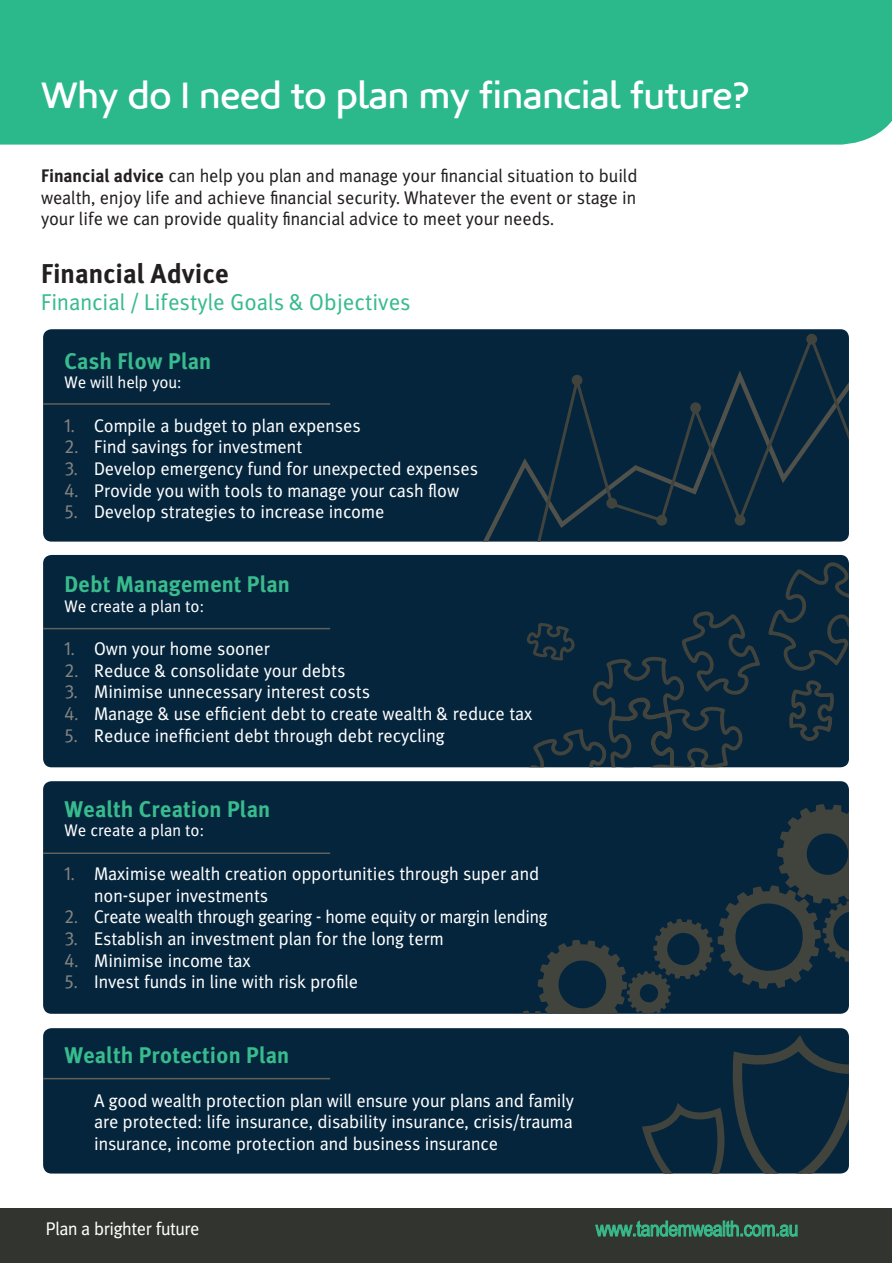
<style>
.page{position:relative;width:893px;height:1263px;background:#fff}
.page>*{position:absolute;margin:0;border:0;box-sizing:border-box;transform-origin:0 0}
.t1{font:36px "Fortheloveofhate";letter-spacing:-.01em;color:#fff}
.t2{font:700 27px "LJ Hooker";color:#231f20}
.t3{font:700 22.5px "LJ Hooker";color:#38bb8d}
.t4{font:300 22.5px "LJ Hooker";color:#38bb8d}
.t5{font:21px "Arial Narrow";letter-spacing:-.015em;color:#38bb8d}
.t6{font:300 18px/21.6px "LJ Hooker";color:#fff;text-align:justify}
.t7{font:300 18px/21.6px "LJ Hooker";color:#231f20;text-align:justify}
.t8{font:300 18px "LJ Hooker";letter-spacing:-.02em;color:#fff}
.t9{font:300 16.5px "LJ Hooker";color:#fff}
.s1{font-weight:700}
.s2{color:#848480}
</style>
<div class="page">
<div style="left:43px;top:329px;width:806px;height:213px;background:#05253d;border-radius:9px"></div>
<svg style="left:478px;top:458px;width:56px;height:84px"></svg>
<svg style="left:534px;top:330px;width:315px;height:212px"></svg>
<div style="left:572px;top:375px;width:10px;height:11px;background:#41433d;border-radius:50%"></div>
<div style="left:606px;top:498px;width:11px;height:11px;background:#41433d;border-radius:50%"></div>
<div style="left:656px;top:515px;width:11px;height:11px;background:#41433d;border-radius:50%"></div>
<div style="left:690px;top:402px;width:11px;height:11px;background:#41433d;border-radius:50%"></div>
<div style="left:735px;top:515px;width:10px;height:11px;background:#41433d;border-radius:50%"></div>
<div style="left:806px;top:334px;width:11px;height:11px;background:#41433d;border-radius:50%"></div>
<div style="left:43px;top:555px;width:806px;height:212px;background:#05253d;border-radius:9px"></div>
<div style="left:43px;top:781px;width:806px;height:233px;background:#05253d;border-radius:9px"></div>
<div style="left:43px;top:1028px;width:806px;height:145px;background:#05253d;border-radius:9px"></div>
<svg style="left:530px;top:560px;width:319px;height:207px"></svg>
<svg style="left:527px;top:624px;width:49px;height:38px"></svg>
<svg style="left:496px;top:804px;width:353px;height:210px"></svg>
<svg style="left:642px;top:1103px;width:83px;height:70px"></svg>
<svg style="left:732px;top:1032px;width:117px;height:141px"></svg>
<div style="left:0;top:1208px;width:891px;height:55px;background:#32352f"></div>
<div style="left:0;top:0;width:891px;height:145px;background:#2bb98c"></div>
<hr style="left:43px;top:403px;width:287px;height:2px;background:#60615c">
<hr style="left:43px;top:628px;width:287px;height:1px;background:#60615c">
<hr style="left:43px;top:852px;width:287px;height:2px;background:#60615c">
<hr style="left:43px;top:1078px;width:287px;height:1px;background:#60615c">
<p class="t1" style="left:41px;top:73px;width:709px">Why do I need to plan my financial future?</p>
<p class="t7" style="left:41px;top:165px;width:598px"><span class="s1">Financial advice</span> can help you plan and manage your financial situation to build wealth, enjoy life and achieve financial security. Whatever the event or stage in your life we can provide quality financial advice to meet your needs.</p>
<p class="t2" style="left:41px;top:256px;width:190px">Financial Advice</p>
<p class="t4" style="left:41px;top:288px;width:371px">Financial / Lifestyle Goals &amp; Objectives</p>
<p class="t3" style="left:64px;top:347px;width:148px">Cash Flow Plan</p>
<p class="t9" style="left:64px;top:372px;width:119px">We will help you:</p>
<p class="t6" style="left:64px;top:414px;width:298px"><span class="s2">1.</span> Compile a budget to plan expenses</p>
<p class="t6" style="left:64px;top:436px;width:239px"><span class="s2">2.</span> Find savings for investment</p>
<p class="t6" style="left:64px;top:457px;width:415px"><span class="s2">3.</span> Develop emergency fund for unexpected expenses</p>
<p class="t6" style="left:64px;top:479px;width:396px"><span class="s2">4.</span> Provide you with tools to manage your cash flow</p>
<p class="t6" style="left:64px;top:501px;width:321px"><span class="s2">5.</span> Develop strategies to increase income</p>
<p class="t3" style="left:64px;top:570px;width:227px">Debt Management Plan</p>
<p class="t9" style="left:64px;top:596px;width:141px">We create a plan to:</p>
<p class="t6" style="left:64px;top:638px;width:207px"><span class="s2">1.</span> Own your home sooner</p>
<p class="t6" style="left:64px;top:659px;width:283px"><span class="s2">2.</span> Reduce &amp; consolidate your debts</p>
<p class="t6" style="left:64px;top:681px;width:307px"><span class="s2">3.</span> Minimise unnecessary interest costs</p>
<p class="t6" style="left:64px;top:702px;width:469px"><span class="s2">4.</span> Manage &amp; use efficient debt to create wealth &amp; reduce tax</p>
<p class="t6" style="left:64px;top:724px;width:382px"><span class="s2">5.</span> Reduce inefficient debt through debt recycling</p>
<p class="t3" style="left:64px;top:795px;width:207px">Wealth Creation Plan</p>
<p class="t9" style="left:64px;top:820px;width:141px">We create a plan to:</p>
<p class="t6" style="left:94px;top:863px;width:447px;text-indent:-30px"><span class="s2">1.</span> Maximise wealth creation opportunities through super and non-super investments</p>
<p class="t6" style="left:64px;top:906px;width:485px"><span class="s2">2.</span> Create wealth through gearing - home equity or margin lending</p>
<p class="t6" style="left:64px;top:927px;width:381px"><span class="s2">3.</span> Establish an investment plan for the long term</p>
<p class="t6" style="left:64px;top:949px;width:188px"><span class="s2">4.</span> Minimise income tax</p>
<p class="t6" style="left:64px;top:971px;width:295px"><span class="s2">5.</span> Invest funds in line with risk profile</p>
<p class="t3" style="left:64px;top:1041px;width:226px">Wealth Protection Plan</p>
<p class="t6" style="left:94px;top:1089px;width:481px">A good wealth protection plan will ensure your plans and family are protected: life insurance, disability insurance, crisis/trauma insurance, income protection and business insurance</p>
<p class="t8" style="left:46px;top:1217px;width:155px">Plan a brighter future</p>
<p class="t5" style="left:596px;top:1213px;width:204px">www.tandemwealth.com.au</p>
</div>
